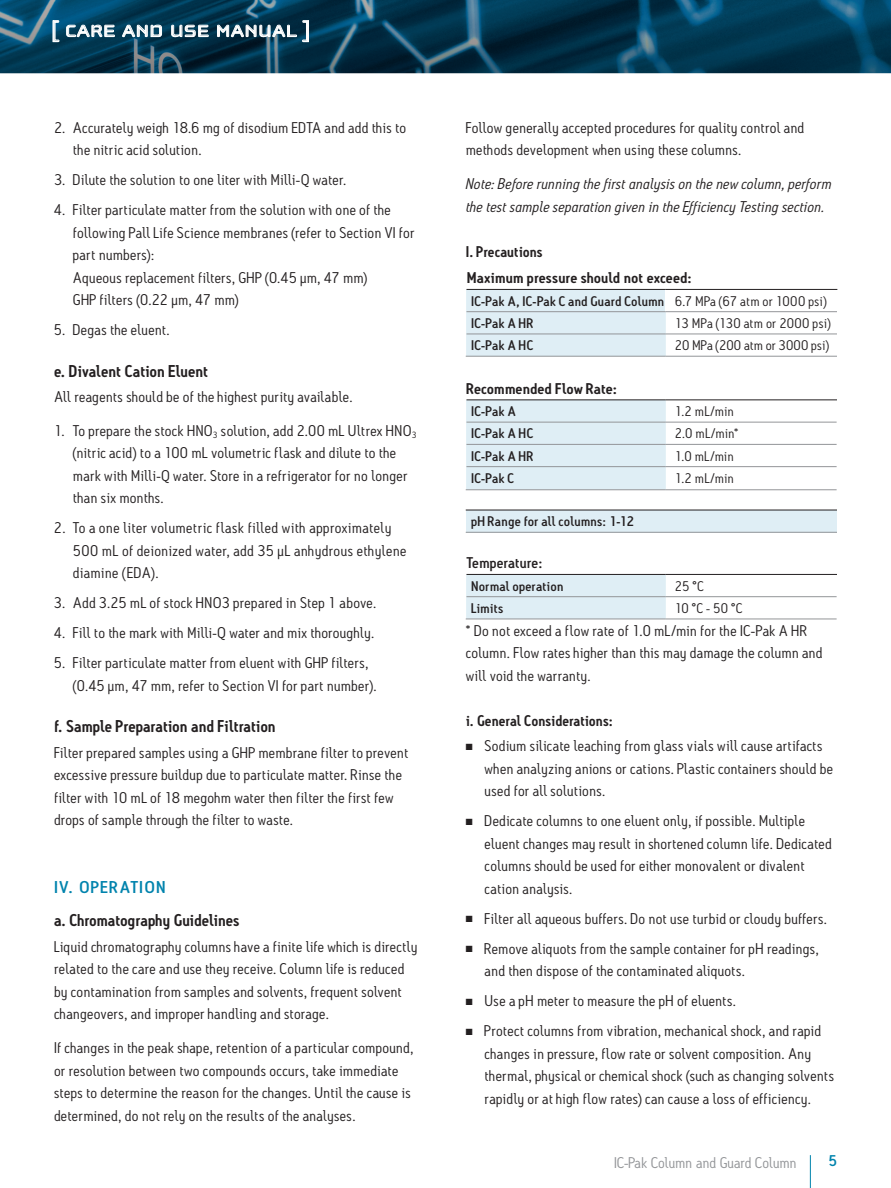
<style>
.page{position:relative;width:891px;height:1188px;background:#fff}
.page>*{position:absolute;margin:0;border:0;box-sizing:border-box;transform-origin:0 0}
.t1{font:24px "Cholla Unicase OT";letter-spacing:.01em;color:#fff;scale:1.1 1}
.t2{font:600 16.5px "Antitled OT";letter-spacing:.005em;color:#231f20}
.t3{font:16.5px "Antitled OT Medium Caps";letter-spacing:.085em;color:#0083ad;scale:1.1 1}
.t4{font:15px/22.5px "Antitled OT";letter-spacing:.02em;color:#231f20;scale:1.05 1}
.t5{font:italic 15px/22.5px "Antitled OT";letter-spacing:.015em;color:#231f20;scale:1.05 1}
.t6{font:600 15px/26.8px "Antitled OT";letter-spacing:.015em;color:#231f20}
.t7{font:15px "Antitled OT";letter-spacing:.01em;color:#939598;scale:1.05 1}
.t8{font:600 15px "Antitled OT";letter-spacing:.015em;color:#231f20;scale:1.05 1}
.t9{font:500 15px "Antitled OT";letter-spacing:.01em;color:#231f20;scale:1.05 1}
.t10{font:500 15px "Antitled OT";color:#0083ad;scale:1.05 1}
.t11{font:500 13.5px/22.2px "Antitled OT";letter-spacing:.03em;color:#231f20;scale:1.05 1}
.t12{font:13.5px "Antitled OT";letter-spacing:.015em;color:#231f20;scale:1.05 1}
.s1{font-weight:400}
</style>
<div class="page">
<div style="left:466px;top:290px;width:200px;height:66px;background:#dfeef5"></div>
<hr style="left:466px;top:311px;width:200px;height:1px;background:#939598">
<hr style="left:466px;top:334px;width:200px;height:1px;background:#939598">
<hr style="left:666px;top:334px;width:171px;height:1px;background:#939598">
<hr style="left:466px;top:356px;width:200px;height:1px;background:#939598">
<hr style="left:666px;top:356px;width:171px;height:1px;background:#939598">
<hr style="left:666px;top:311px;width:171px;height:1px;background:#939598">
<hr style="left:466px;top:289px;width:200px;height:1px;background:#231f20">
<hr style="left:666px;top:289px;width:171px;height:1px;background:#231f20">
<div style="left:466px;top:400px;width:200px;height:89px;background:#dfeef5"></div>
<hr style="left:466px;top:422px;width:200px;height:1px;background:#939598">
<hr style="left:466px;top:444px;width:200px;height:1px;background:#939598">
<hr style="left:666px;top:444px;width:171px;height:1px;background:#939598">
<hr style="left:466px;top:466px;width:200px;height:1px;background:#939598">
<hr style="left:666px;top:466px;width:171px;height:1px;background:#939598">
<hr style="left:466px;top:489px;width:200px;height:1px;background:#939598">
<hr style="left:666px;top:489px;width:171px;height:1px;background:#939598">
<hr style="left:666px;top:422px;width:171px;height:1px;background:#939598">
<hr style="left:466px;top:399px;width:200px;height:1px;background:#231f20">
<hr style="left:666px;top:399px;width:171px;height:1px;background:#231f20">
<div style="left:466px;top:510px;width:371px;height:22px;background:#dfeef5"></div>
<hr style="left:466px;top:510px;width:371px;height:1px;background:#231f20">
<hr style="left:466px;top:532px;width:371px;height:1px;background:#939598">
<div style="left:466px;top:575px;width:200px;height:44px;background:#dfeef5"></div>
<hr style="left:466px;top:596px;width:200px;height:1px;background:#939598">
<hr style="left:466px;top:619px;width:200px;height:1px;background:#939598">
<hr style="left:666px;top:619px;width:171px;height:1px;background:#939598">
<hr style="left:666px;top:596px;width:171px;height:1px;background:#939598">
<hr style="left:466px;top:574px;width:200px;height:1px;background:#231f20">
<hr style="left:666px;top:574px;width:171px;height:1px;background:#231f20">
<hr style="left:810px;top:1155px;width:1px;height:33px;background:#0083ad">
<img style="left:0;top:0;width:891px;height:73px">
<svg style="left:53px;top:20px;width:6px;height:22px"></svg>
<svg style="left:67px;top:25px;width:48px;height:12px"></svg>
<svg style="left:122px;top:25px;width:40px;height:12px"></svg>
<svg style="left:172px;top:25px;width:36px;height:12px"></svg>
<svg style="left:217px;top:20px;width:92px;height:22px;background:#36596b"></svg>
<h1 class="t1" style="left:51px;top:16px;width:238px">[ CARE AND USE MANUAL ]</h1>
<p class="t4" style="left:73px;top:116px;width:319px;text-indent:-19px">2. Accurately weigh 18.6 mg of disodium EDTA and add this to the nitric acid solution.</p>
<p class="t4" style="left:54px;top:169px;width:280px">3. Dilute the solution to one liter with Milli-Q water.</p>
<p class="t4" style="left:73px;top:199px;width:327px;text-indent:-19px">4. Filter particulate matter from the solution with one of the following Pall Life Science membranes (refer to Section VI for part numbers):<br>Aqueous replacement filters, GHP (0.45 µm, 47 mm)<br>GHP filters (0.22 µm, 47 mm)</p>
<p class="t4" style="left:54px;top:319px;width:112px">5. Degas the eluent.</p>
<p class="t2" style="left:54px;top:361px;width:155px">e. Divalent Cation Eluent</p>
<p class="t4" style="left:54px;top:385px;width:286px">All reagents should be of the highest purity available.</p>
<p class="t4" style="left:73px;top:419px;width:329px;text-indent:-19px">1. To prepare the stock HNO<sub>3</sub> solution, add 2.00 mL Ultrex HNO<sub>3 </sub>(nitric acid) to a 100 mL volumetric flask and dilute to the mark with Milli-Q water. Store in a refrigerator for no longer than six months.</p>
<p class="t4" style="left:73px;top:517px;width:319px;text-indent:-19px">2. To a one liter volumetric flask filled with approximately<br>500 mL of deionized water, add 35 µL anhydrous ethylene diamine (EDA).</p>
<p class="t4" style="left:54px;top:592px;width:309px">3. Add 3.25 mL of stock HNO3 prepared in Step 1 above.</p>
<p class="t4" style="left:54px;top:622px;width:307px">4. Fill to the mark with Milli-Q water and mix thoroughly.</p>
<p class="t4" style="left:73px;top:652px;width:291px;text-indent:-19px">5. Filter particulate matter from eluent with GHP filters, (0.45 µm, 47 mm, refer to Section VI for part number).</p>
<p class="t2" style="left:54px;top:716px;width:223px">f. Sample Preparation and Filtration</p>
<p class="t4" style="left:54px;top:741px;width:339px">Filter prepared samples using a GHP membrane filter to prevent excessive pressure buildup due to particulate matter. Rinse the filter with 10 mL of 18 megohm water then filter the first few drops of sample through the filter to waste.</p>
<p class="t3" style="left:54px;top:877px;width:103px">IV. OPERATION</p>
<p class="t2" style="left:54px;top:910px;width:187px">a. Chromatography Guidelines</p>
<p class="t4" style="left:54px;top:935px;width:348px">Liquid chromatography columns have a finite life which is directly related to the care and use they receive. Column life is reduced by contamination from samples and solvents, frequent solvent changeovers, and improper handling and storage.</p>
<p class="t4" style="left:54px;top:1036px;width:344px">If changes in the peak shape, retention of a particular compound, or resolution between two compounds occurs, take immediate steps to determine the reason for the changes. Until the cause is determined, do not rely on the results of the analyses.</p>
<p class="t4" style="left:466px;top:116px;width:324px">Follow generally accepted procedures for quality control and methods development when using these columns.</p>
<p class="t5" style="left:466px;top:172px;width:350px">Note: Before running the first analysis on the new column, perform the test sample separation given in the Efficiency Testing section.</p>
<p class="t6" style="left:466px;top:238px;width:227px">I. Precautions<br>Maximum pressure should not exceed:</p>
<p class="t11" style="left:471px;top:290px;width:340px">IC-Pak A, IC-Pak C and Guard Column <span class="s1">6.7 MPa (67 atm or 1000 psi)<br></span>IC-Pak A HR</p>
<p class="t12" style="left:675px;top:315px;width:150px">13 MPa (130 atm or 2000 psi)</p>
<p class="t11" style="left:471px;top:334px;width:61px">IC-Pak A HC</p>
<p class="t12" style="left:675px;top:337px;width:148px">20 MPa (200 atm or 3000 psi)</p>
<p class="t8" style="left:466px;top:379px;width:145px">Recommended Flow Rate:</p>
<p class="t11" style="left:471px;top:400px;width:44px">IC-Pak A</p>
<p class="t12" style="left:675px;top:403px;width:58px">1.2 mL/min</p>
<p class="t11" style="left:471px;top:422px;width:61px">IC-Pak A HC</p>
<p class="t12" style="left:675px;top:426px;width:62px">2.0 mL/min*</p>
<p class="t11" style="left:471px;top:445px;width:61px">IC-Pak A HR</p>
<p class="t12" style="left:675px;top:448px;width:58px">1.0 mL/min</p>
<p class="t11" style="left:471px;top:467px;width:42px">IC-Pak C</p>
<p class="t12" style="left:675px;top:470px;width:58px">1.2 mL/min</p>
<p class="t11" style="left:471px;top:510px;width:157px">pH Range for all columns: 1-12</p>
<p class="t9" style="left:466px;top:554px;width:74px">Temperature:</p>
<p class="t11" style="left:471px;top:575px;width:89px">Normal operation</p>
<p class="t12" style="left:675px;top:578px;width:29px">25 °C</p>
<p class="t11" style="left:471px;top:597px;width:32px">Limits</p>
<p class="t12" style="left:675px;top:600px;width:66px">10 °C - 50 °C</p>
<p class="t4" style="left:466px;top:619px;width:341px">* Do not exceed a flow rate of 1.0 mL/min for the IC-Pak A HR column. Flow rates higher than this may damage the column and will void the warranty.</p>
<p class="t6" style="left:466px;top:707px;width:148px">i. General Considerations:</p>
<p class="t4" style="left:485px;top:735px;width:333px;text-indent:-19px">■ Sodium silicate leaching from glass vials will cause artifacts when analyzing anions or cations. Plastic containers should be used for all solutions.</p>
<p class="t4" style="left:485px;top:810px;width:332px;text-indent:-19px">■ Dedicate columns to one eluent only, if possible. Multiple eluent changes may result in shortened column life. Dedicated columns should be used for either monovalent or divalent cation analysis.</p>
<p class="t4" style="left:466px;top:907px;width:345px">■ Filter all aqueous buffers. Do not use turbid or cloudy buffers.</p>
<p class="t4" style="left:485px;top:937px;width:320px;text-indent:-19px">■ Remove aliquots from the sample container for pH readings, and then dispose of the contaminated aliquots.</p>
<p class="t4" style="left:466px;top:990px;width:259px">■ Use a pH meter to measure the pH of eluents.</p>
<p class="t4" style="left:485px;top:1020px;width:334px;text-indent:-19px">■ Protect columns from vibration, mechanical shock, and rapid changes in pressure, flow rate or solvent composition. Any thermal, physical or chemical shock (such as changing solvents rapidly or at high flow rates) can cause a loss of efficiency.</p>
<p class="t7" style="left:614px;top:1154px;width:175px">IC-Pak Column and Guard Column</p>
<p class="t10" style="left:829px;top:1151px;width:10px">5</p>
</div>
